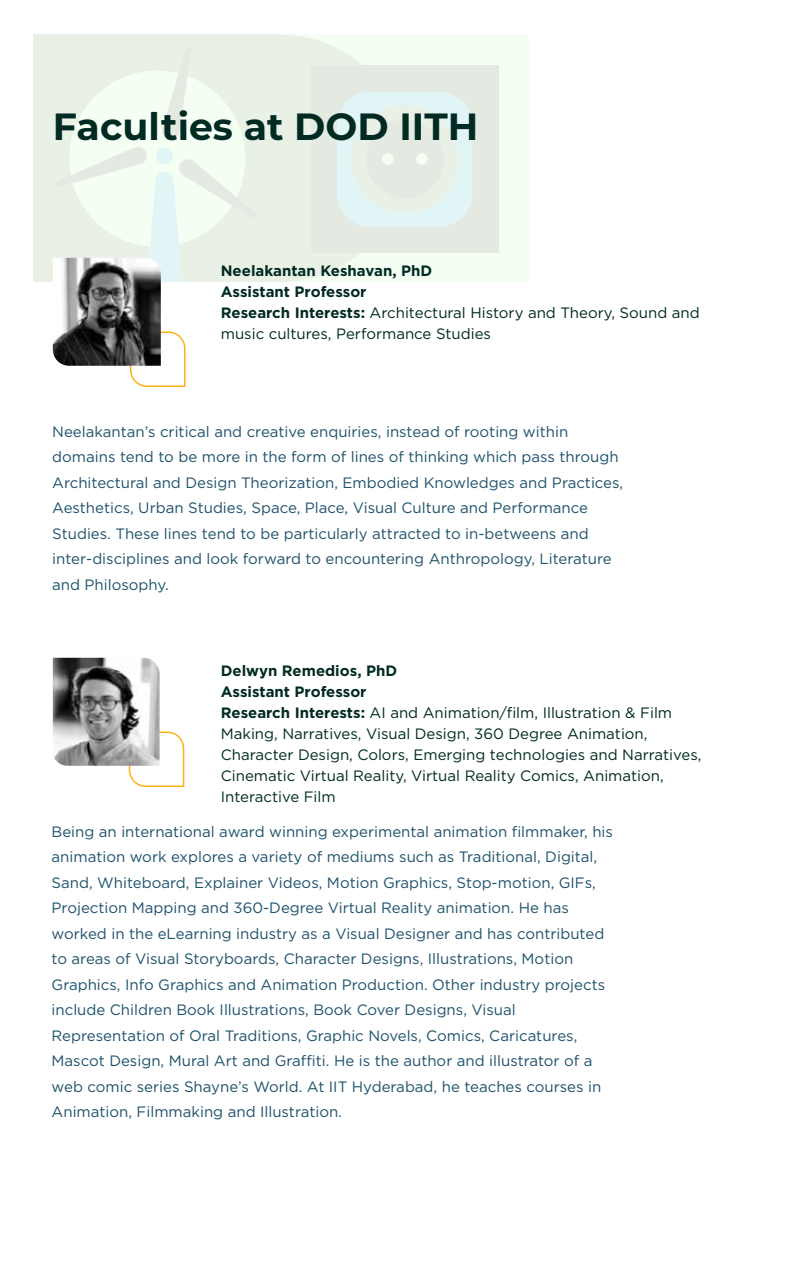
<style>
.page{position:relative;width:785px;height:1263px;background:#fff}
.page>*{position:absolute;margin:0;border:0;box-sizing:border-box;transform-origin:0 0}
.t1{font:700 37.8px "Montserrat";color:#002a22}
.t2{font:15px/25.5px "Gotham";color:#1f526c}
.t3{font:15px/21px "Gotham";color:#002a22}
.s1{font-weight:700}
</style>
<div class="page">
<div style="left:281px;top:35px;width:247px;height:247px;background:#f4fef3"></div>
<div style="left:34px;top:35px;width:247px;height:247px;background:#e9f1e7"></div>
<svg style="left:66px;top:71px;width:179px;height:211px"></svg>
<svg style="left:281px;top:35px;width:80px;height:247px"></svg>
<div style="left:311px;top:65px;width:188px;height:188px;background:#e4e9e2"></div>
<div style="left:337px;top:92px;width:135px;height:135px;background:#e1f5f7;border-radius:33px"></div>
<div style="left:351px;top:105px;width:108px;height:108px;background:#e9f1e7;border-radius:50%"></div>
<div style="left:366px;top:120px;width:78px;height:78px;background:#e4e9e2;border-radius:50%"></div>
<div style="left:416px;top:153px;width:12px;height:12px;background:#f4fef3;border-radius:50%"></div>
<div style="left:382px;top:153px;width:12px;height:12px;background:#f4fef3;border-radius:50%"></div>
<svg style="left:130px;top:331px;width:56px;height:56px"></svg>
<img style="left:53px;top:258px;width:108px;height:108px">
<svg style="left:128px;top:731px;width:57px;height:56px"></svg>
<img style="left:53px;top:658px;width:107px;height:108px">
<h1 class="t1" style="left:53px;top:100px;width:427px">Faculties at DOD IITH</h1>
<p class="t3" style="left:221px;top:260px;width:480px"><span class="s1">Neelakantan Keshavan, PhD<br>Assistant Professor<br>Research Interests:</span> Architectural History and Theory, Sound and music cultures, Performance Studies</p>
<p class="t2" style="left:52px;top:418px;width:573px">Neelakantan’s critical and creative enquiries, instead of rooting within domains tend to be more in the form of lines of thinking which pass through Architectural and Design Theorization, Embodied Knowledges and Practices, Aesthetics, Urban Studies, Space, Place, Visual Culture and Performance Studies. These lines tend to be particularly attracted to in-betweens and inter-disciplines and look forward to encountering Anthropology, Literature and Philosophy.</p>
<p class="t3" style="left:221px;top:660px;width:482px"><span class="s1">Delwyn Remedios, PhD<br>Assistant Professor<br>Research Interests:</span> AI and Animation/film, Illustration &amp; Film Making, Narratives, Visual Design, 360 Degree Animation, Character Design, Colors, Emerging technologies and Narratives, Cinematic Virtual Reality, Virtual Reality Comics, Animation, Interactive Film</p>
<p class="t2" style="left:52px;top:818px;width:563px">Being an international award winning experimental animation filmmaker, his animation work explores a variety of mediums such as Traditional, Digital, Sand, Whiteboard, Explainer Videos, Motion Graphics, Stop-motion, GIFs, Projection Mapping and 360-Degree Virtual Reality animation. He has worked in the eLearning industry as a Visual Designer and has contributed to areas of Visual Storyboards, Character Designs, Illustrations, Motion Graphics, Info Graphics and Animation Production. Other industry projects include Children Book Illustrations, Book Cover Designs, Visual Representation of Oral Traditions, Graphic Novels, Comics, Caricatures, Mascot Design, Mural Art and Graffiti. He is the author and illustrator of a web comic series Shayne’s World. At IIT Hyderabad, he teaches courses in Animation, Filmmaking and Illustration.</p>
</div>
